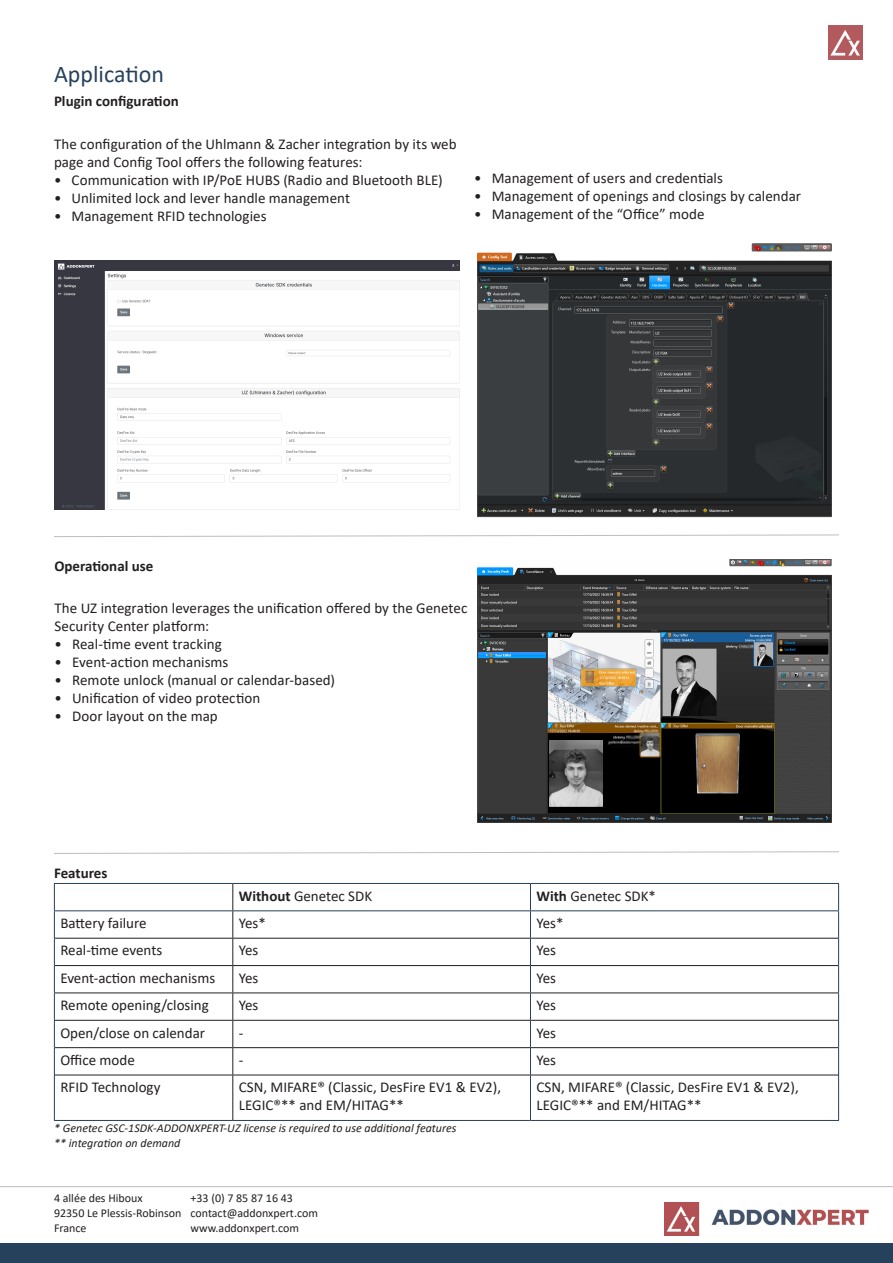
<style>
.page{position:relative;width:893px;height:1263px;background:#fff}
.page>*{position:absolute;margin:0;border:0;box-sizing:border-box;transform-origin:0 0}
.Rubrique2{font:24px "Calibri";color:#27415b}
.Corps_du_texte_-_gau{font:15px/18px "Calibri";color:#231f20}
.Rubrique3{font:700 15px "Calibri";color:#231f20}
.Petits_caractères{font:12px "Calibri";color:#231f20}
.Petits_caractères-2{font:italic 12px "Calibri";color:#231f20}
.s1{font-weight:700}
</style>
<div class="page">
<img style="left:665px;top:1202px;width:204px;height:33px">
<div style="left:0;top:1244px;width:893px;height:19px;background:#25415b"></div>
<svg style="left:54px;top:534px;width:785px;height:3px"></svg>
<svg style="left:54px;top:851px;width:785px;height:3px"></svg>
<img style="left:828px;top:26px;width:35px;height:34px">
<hr style="left:0;top:1186px;width:893px;height:1px;background:#bcbdc0">
<hr style="left:54px;top:883px;width:179px;height:1px;background:#28405a">
<hr style="left:233px;top:883px;width:297px;height:1px;background:#28405a">
<hr style="left:530px;top:883px;width:309px;height:1px;background:#28405a">
<hr style="left:54px;top:910px;width:179px;height:1px;background:#28405a">
<hr style="left:233px;top:910px;width:297px;height:1px;background:#28405a">
<hr style="left:530px;top:910px;width:309px;height:1px;background:#28405a">
<hr style="left:54px;top:1075px;width:1px;height:45px;background:#28405a">
<hr style="left:530px;top:1075px;width:1px;height:45px;background:#28405a">
<hr style="left:838px;top:1075px;width:1px;height:45px;background:#28405a">
<hr style="left:54px;top:1120px;width:179px;height:1px;background:#28405a">
<hr style="left:233px;top:1120px;width:297px;height:1px;background:#28405a">
<hr style="left:530px;top:1120px;width:309px;height:1px;background:#28405a">
<hr style="left:55px;top:938px;width:178px;height:1px;background:#231f20">
<hr style="left:233px;top:938px;width:297px;height:1px;background:#231f20">
<hr style="left:530px;top:938px;width:308px;height:1px;background:#231f20">
<hr style="left:55px;top:965px;width:178px;height:1px;background:#231f20">
<hr style="left:233px;top:965px;width:297px;height:1px;background:#231f20">
<hr style="left:530px;top:965px;width:308px;height:1px;background:#231f20">
<hr style="left:54px;top:992px;width:179px;height:1px;background:#231f20">
<hr style="left:233px;top:992px;width:297px;height:1px;background:#231f20">
<hr style="left:530px;top:992px;width:309px;height:1px;background:#231f20">
<hr style="left:54px;top:1020px;width:179px;height:1px;background:#231f20">
<hr style="left:233px;top:1020px;width:297px;height:1px;background:#231f20">
<hr style="left:530px;top:1020px;width:309px;height:1px;background:#231f20">
<hr style="left:55px;top:1047px;width:178px;height:1px;background:#231f20">
<hr style="left:233px;top:1047px;width:297px;height:1px;background:#231f20">
<svg style="left:232px;top:884px;width:1px;height:191px"></svg>
<hr style="left:530px;top:1047px;width:308px;height:1px;background:#231f20">
<hr style="left:55px;top:1075px;width:178px;height:1px;background:#231f20">
<hr style="left:233px;top:1075px;width:297px;height:1px;background:#231f20">
<hr style="left:232px;top:1075px;width:1px;height:45px;background:#231f20">
<hr style="left:530px;top:1075px;width:308px;height:1px;background:#231f20">
<svg style="left:54px;top:884px;width:1px;height:191px"></svg>
<svg style="left:530px;top:884px;width:1px;height:191px"></svg>
<svg style="left:838px;top:884px;width:1px;height:191px"></svg>
<img style="left:54px;top:260px;width:406px;height:249px">
<img style="left:477px;top:243px;width:354px;height:275px">
<img style="left:477px;top:559px;width:354px;height:263px">
<p class="Rubrique2" style="left:54px;top:57px;width:111px">Application</p>
<p class="Rubrique3" style="left:54px;top:91px;width:126px">Plugin configuration</p>
<p class="Corps_du_texte_-_gau" style="left:54px;top:135px;width:404px">The configuration of the Uhlmann &amp; Zacher integration by its web page and Config Tool offers the following features:</p>
<p class="Corps_du_texte_-_gau" style="left:54px;top:171px;width:390px">• Communication with IP/PoE HUBS (Radio and Bluetooth BLE)</p>
<p class="Corps_du_texte_-_gau" style="left:54px;top:189px;width:298px">• Unlimited lock and lever handle management</p>
<p class="Corps_du_texte_-_gau" style="left:54px;top:207px;width:214px">• Management RFID technologies</p>
<p class="Corps_du_texte_-_gau" style="left:474px;top:168px;width:250px">• Management of users and credentials</p>
<p class="Corps_du_texte_-_gau" style="left:474px;top:186px;width:329px">• Management of openings and closings by calendar</p>
<p class="Corps_du_texte_-_gau" style="left:474px;top:204px;width:232px">• Management of the “Office” mode</p>
<p class="Rubrique3" style="left:54px;top:555px;width:100px">Operational use</p>
<p class="Corps_du_texte_-_gau" style="left:54px;top:599px;width:415px">The UZ integration leverages the unification offered by the Genetec<br>Security Center platform:</p>
<p class="Corps_du_texte_-_gau" style="left:54px;top:635px;width:169px">• Real-time event tracking</p>
<p class="Corps_du_texte_-_gau" style="left:54px;top:653px;width:175px">• Event-action mechanisms</p>
<p class="Corps_du_texte_-_gau" style="left:54px;top:671px;width:282px">• Remote unlock (manual or calendar-based)</p>
<p class="Corps_du_texte_-_gau" style="left:54px;top:689px;width:207px">• Unification of video protection</p>
<p class="Corps_du_texte_-_gau" style="left:54px;top:707px;width:165px">• Door layout on the map</p>
<p class="Rubrique3" style="left:54px;top:862px;width:55px">Features</p>
<p class="Corps_du_texte_-_gau" style="left:239px;top:886px;width:135px"><span class="s1">Without</span> Genetec SDK</p>
<p class="Corps_du_texte_-_gau" style="left:536px;top:886px;width:121px"><span class="s1">With</span> Genetec SDK*</p>
<p class="Corps_du_texte_-_gau" style="left:60px;top:914px;width:88px">Battery failure</p>
<p class="Corps_du_texte_-_gau" style="left:239px;top:914px;width:29px">Yes*</p>
<p class="Corps_du_texte_-_gau" style="left:536px;top:914px;width:29px">Yes*</p>
<p class="Corps_du_texte_-_gau" style="left:60px;top:941px;width:103px">Real-time events</p>
<p class="Corps_du_texte_-_gau" style="left:239px;top:941px;width:21px">Yes</p>
<p class="Corps_du_texte_-_gau" style="left:536px;top:941px;width:21px">Yes</p>
<p class="Corps_du_texte_-_gau" style="left:60px;top:968px;width:156px">Event-action mechanisms</p>
<p class="Corps_du_texte_-_gau" style="left:239px;top:968px;width:21px">Yes</p>
<p class="Corps_du_texte_-_gau" style="left:536px;top:968px;width:21px">Yes</p>
<p class="Corps_du_texte_-_gau" style="left:60px;top:996px;width:150px">Remote opening/closing</p>
<p class="Corps_du_texte_-_gau" style="left:239px;top:996px;width:21px">Yes</p>
<p class="Corps_du_texte_-_gau" style="left:536px;top:996px;width:21px">Yes</p>
<p class="Corps_du_texte_-_gau" style="left:60px;top:1023px;width:146px">Open/close on calendar</p>
<p class="Corps_du_texte_-_gau" style="left:239px;top:1023px;width:6px">-</p>
<p class="Corps_du_texte_-_gau" style="left:536px;top:1023px;width:21px">Yes</p>
<p class="Corps_du_texte_-_gau" style="left:60px;top:1050px;width:76px">Office mode</p>
<p class="Corps_du_texte_-_gau" style="left:239px;top:1050px;width:6px">-</p>
<p class="Corps_du_texte_-_gau" style="left:536px;top:1050px;width:21px">Yes</p>
<p class="Corps_du_texte_-_gau" style="left:60px;top:1078px;width:102px">RFID Technology</p>
<p class="Corps_du_texte_-_gau" style="left:239px;top:1078px;width:264px">CSN, MIFARE® (Classic, DesFire EV1 &amp; EV2),<br>LEGIC®** and EM/HITAG**</p>
<p class="Corps_du_texte_-_gau" style="left:536px;top:1078px;width:264px">CSN, MIFARE® (Classic, DesFire EV1 &amp; EV2),<br>LEGIC®** and EM/HITAG**</p>
<p class="Petits_caractères-2" style="left:54px;top:1120px;width:404px">* Genetec GSC-1SDK-ADDONXPERT-UZ license is required to use additional features</p>
<p class="Petits_caractères-2" style="left:54px;top:1135px;width:128px">** integration on demand</p>
<p class="Petits_caractères" style="left:54px;top:1190px;width:90px">4 allée des Hiboux</p>
<p class="Petits_caractères" style="left:54px;top:1205px;width:129px">92350 Le Plessis-Robinson</p>
<p class="Petits_caractères" style="left:54px;top:1220px;width:34px">France</p>
<p class="Petits_caractères" style="left:190px;top:1190px;width:104px">+33 (0) 7 85 87 16 43</p>
<p class="Petits_caractères" style="left:190px;top:1205px;width:129px">contact@addonxpert.com</p>
<p class="Petits_caractères" style="left:190px;top:1220px;width:110px">www.addonxpert.com</p>
</div>
